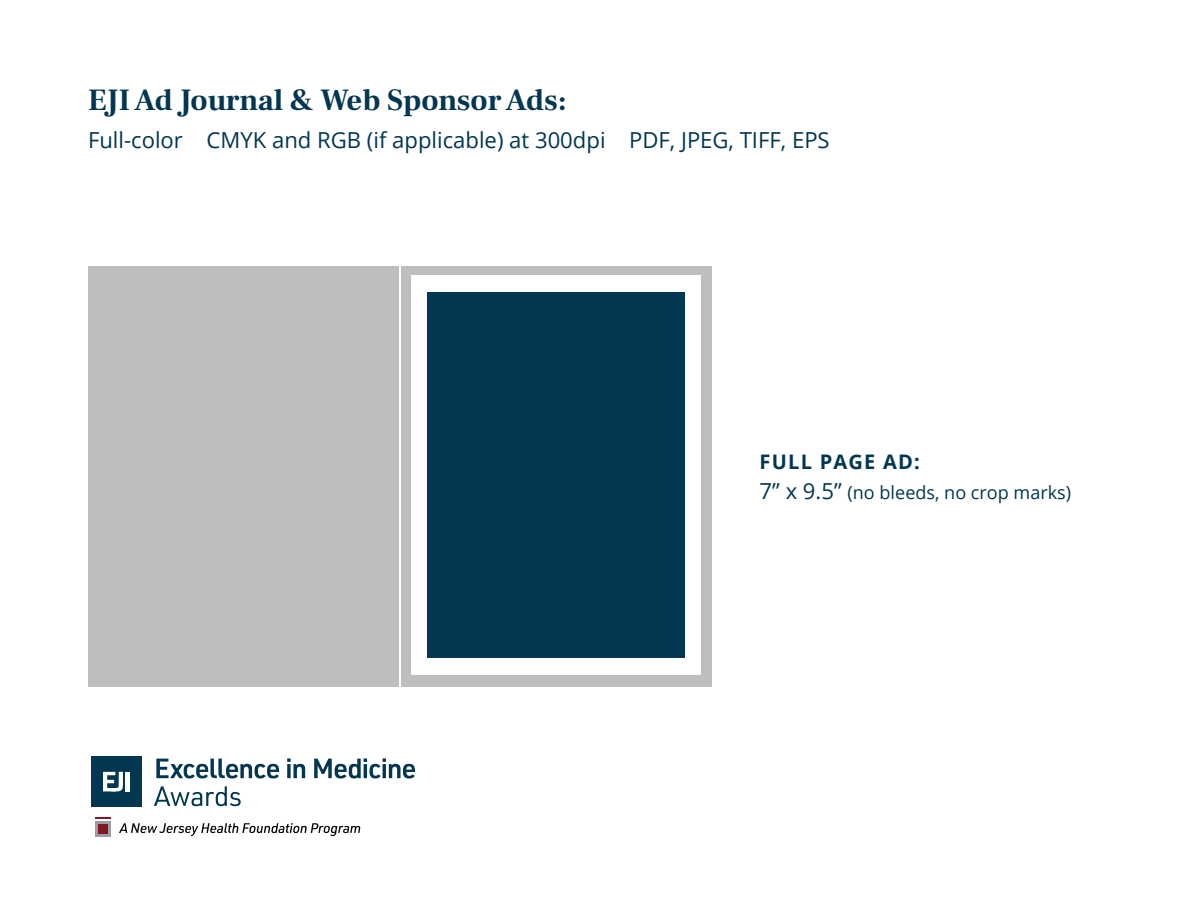
<style>
.page{position:relative;width:1188px;height:918px;background:#fff}
.page>*{position:absolute;margin:0;border:0;box-sizing:border-box;transform-origin:0 0}
.t1{font:700 30.45px "Frank Ruhl Libre";color:#023651}
.t2{font:22.05px "Open Sans";color:#023651}
.t3{font:700 20.1px "Open Sans";letter-spacing:.06em;color:#023651}
.t4{font:18px "Open Sans";color:#023651}
.s1{color:#fff}
.s2{font-size:22.05px}
</style>
<div class="page">
<div style="left:401px;top:266px;width:310px;height:421px;background:#bcbec0"></div>
<div style="left:411px;top:276px;width:290px;height:399px;background:#fff"></div>
<div style="left:88px;top:266px;width:310px;height:421px;background:#bcbec0"></div>
<div style="left:427px;top:293px;width:258px;height:365px;background:#023651"></div>
<div style="left:91px;top:756px;width:50px;height:51px;background:#023651"></div>
<svg style="left:156px;top:759px;width:123px;height:19px"></svg>
<svg style="left:287px;top:758px;width:18px;height:20px"></svg>
<svg style="left:314px;top:758px;width:101px;height:20px"></svg>
<svg style="left:154px;top:786px;width:87px;height:20px"></svg>
<svg style="left:103px;top:772px;width:20px;height:20px"></svg>
<hr style="left:125px;top:772px;width:4px;height:19px;background:#fff">
<svg style="left:95px;top:817px;width:16px;height:20px"></svg>
<svg style="left:119px;top:823px;width:241px;height:13px"></svg>
<h1 class="t1" style="left:88px;top:82px;width:480px">EJI Ad Journal &amp; Web Sponsor Ads:</h1>
<p class="t2" style="left:88px;top:125px;width:743px">Full-color <span class="s1">|</span> CMYK and RGB (if applicable) at 300dpi <span class="s1">|</span> PDF, JPEG, TIFF, EPS</p>
<p class="t3" style="left:760px;top:447px;width:162px">FULL PAGE AD:</p>
<p class="t4" style="left:760px;top:480px;width:313px"><span class="s2">7” x 9.5”</span> (no bleeds, no crop marks)</p>
</div>
